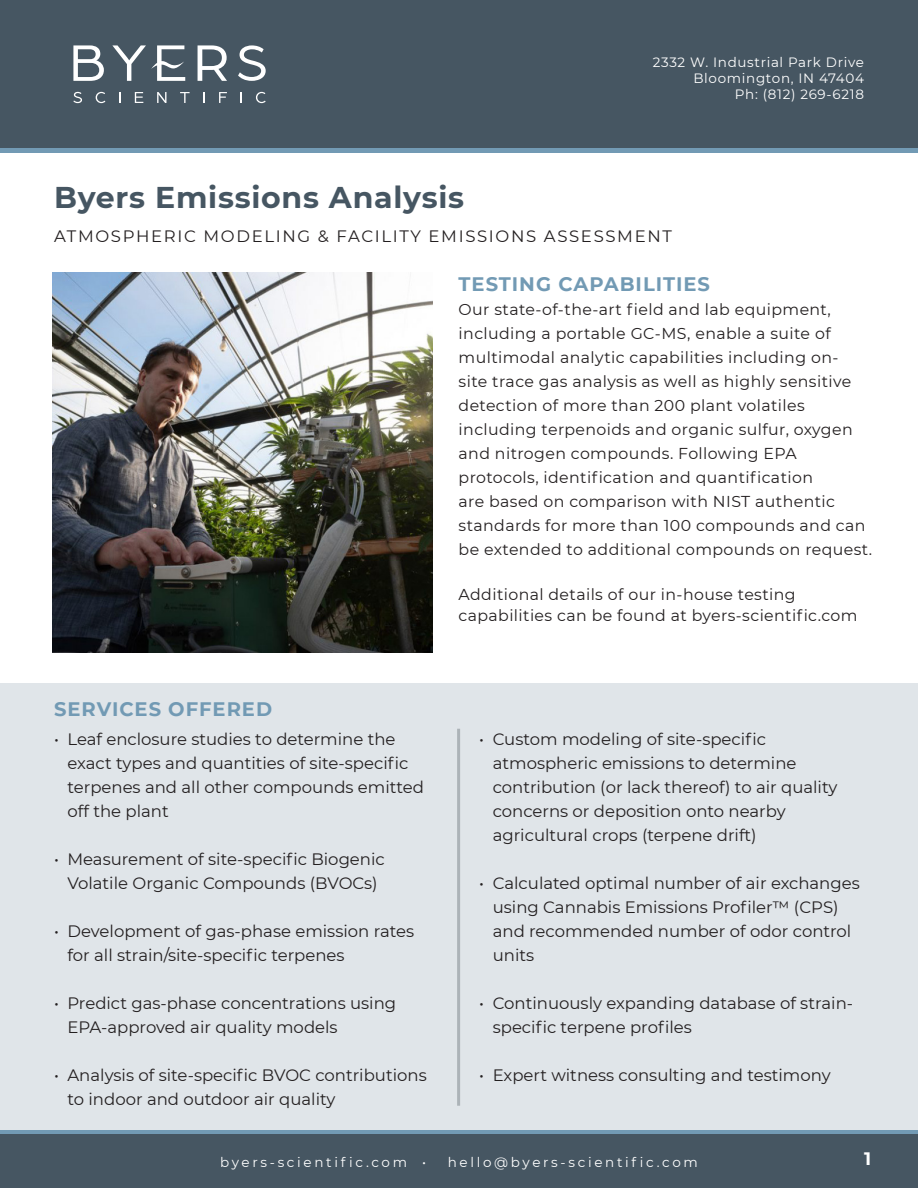
<style>
.page{position:relative;width:918px;height:1188px;background:#fff}
.page>*{position:absolute;margin:0;border:0;box-sizing:border-box;transform-origin:0 0}
.t1{font:700 30px "Montserrat";letter-spacing:.025em;color:#465662}
.Paragraph_Style_1{font:700 19.5px "Montserrat";letter-spacing:.05em;color:#729ab4}
.t2{font:700 18px "Montserrat";color:#fff}
.Paragraph_Style_1-2{font:16.5px/24px "Montserrat";color:#231f20}
.Paragraph_Style_1-3{font:16.5px "Montserrat";letter-spacing:.1em;color:#231f20}
.Paragraph_Style_1-4{font:15.75px/24px "Montserrat";letter-spacing:.025em;color:#231f20}
.t3{font:13.5px/16.2px "Montserrat";letter-spacing:.05em;color:#fff;text-align:right}
.t4{font:13.5px "Montserrat";letter-spacing:.2em;color:#fff}
</style>
<div class="page">
<div style="left:0;top:0;width:918px;height:149px;background:#465662"></div>
<svg style="left:73px;top:45px;width:31px;height:36px"></svg>
<svg style="left:198px;top:45px;width:29px;height:36px"></svg>
<svg style="left:112px;top:45px;width:73px;height:36px"></svg>
<svg style="left:238px;top:45px;width:28px;height:36px"></svg>
<svg style="left:73px;top:92px;width:9px;height:11px"></svg>
<svg style="left:96px;top:92px;width:9px;height:11px"></svg>
<svg style="left:135px;top:92px;width:8px;height:11px"></svg>
<svg style="left:157px;top:92px;width:9px;height:11px"></svg>
<svg style="left:180px;top:92px;width:10px;height:11px"></svg>
<svg style="left:203px;top:92px;width:2px;height:11px"></svg>
<svg style="left:219px;top:92px;width:8px;height:11px"></svg>
<svg style="left:240px;top:92px;width:2px;height:11px"></svg>
<svg style="left:256px;top:92px;width:10px;height:11px"></svg>
<hr style="left:0;top:1130px;width:918px;height:4px;background:#729ab4">
<div style="left:0;top:1134px;width:918px;height:54px;background:#465662"></div>
<hr style="left:0;top:149px;width:918px;height:4px;background:#729ab4">
<div style="left:0;top:683px;width:917px;height:447px;background:#e0e5e9"></div>
<hr style="left:457px;top:729px;width:3px;height:377px;background:#acb3b8">
<img style="left:53px;top:272px;width:380px;height:380px">
<p class="t1" style="left:54px;top:175px;width:412px">Byers Emissions Analysis</p>
<p class="t3" style="left:653px;top:54px;width:213px">2332 W. Industrial Park Drive<br>Bloomington, IN 47404<br>Ph: (812) 269-6218</p>
<p class="Paragraph_Style_1-3" style="left:54px;top:225px;width:619px">ATMOSPHERIC MODELING &amp; FACILITY EMISSIONS ASSESSMENT</p>
<p class="Paragraph_Style_1" style="left:54px;top:695px;width:220px">SERVICES OFFERED</p>
<p class="Paragraph_Style_1-2" style="left:68px;top:726px;width:358px;text-indent:-14px">• Leaf enclosure studies to determine the exact types and quantities of site-specific terpenes and all other compounds emitted off the plant</p>
<p class="Paragraph_Style_1-2" style="left:54px;top:846px;width:332px;text-align:center">• Measurement of site-specific Biogenic<br>Volatile Organic Compounds (BVOCs)</p>
<p class="Paragraph_Style_1-2" style="left:68px;top:918px;width:348px;text-indent:-14px">• Development of gas-phase emission rates for all strain/site-specific terpenes</p>
<p class="Paragraph_Style_1-2" style="left:68px;top:990px;width:330px;text-indent:-14px">• Predict gas-phase concentrations using<br>EPA-approved air quality models</p>
<p class="Paragraph_Style_1-2" style="left:68px;top:1062px;width:361px;text-indent:-14px">• Analysis of site-specific BVOC contributions to indoor and outdoor air quality</p>
<p class="Paragraph_Style_1" style="left:459px;top:270px;width:253px">TESTING CAPABILITIES</p>
<p class="Paragraph_Style_1-4" style="left:459px;top:297px;width:415px">Our state-of-the-art field and lab equipment, including a portable GC-MS, enable a suite of multimodal analytic capabilities including on-<br>site trace gas analysis as well as highly sensitive detection of more than 200 plant volatiles including terpenoids and organic sulfur, oxygen and nitrogen compounds. Following EPA protocols, identification and quantification<br>are based on comparison with NIST authentic standards for more than 100 compounds and can be extended to additional compounds on request.</p>
<p class="Paragraph_Style_1-4" style="left:459px;top:583px;width:400px;line-height:21px">Additional details of our in-house testing capabilities can be found at byers-scientific.com</p>
<p class="Paragraph_Style_1-2" style="left:493px;top:726px;width:346px;text-indent:-14px">• Custom modeling of site-specific atmospheric emissions to determine contribution (or lack thereof) to air quality concerns or deposition onto nearby agricultural crops (terpene drift)</p>
<p class="Paragraph_Style_1-2" style="left:493px;top:870px;width:369px;text-indent:-14px">• Calculated optimal number of air exchanges using Cannabis Emissions Profiler™ (CPS) and recommended number of odor control units</p>
<p class="Paragraph_Style_1-2" style="left:493px;top:990px;width:362px;text-indent:-14px">• Continuously expanding database of strain&shy;specific terpene profiles</p>
<p class="Paragraph_Style_1-2" style="left:479px;top:1062px;width:353px">• Expert witness consulting and testimony</p>
<p class="t4" style="left:220px;top:1153px;width:208px">byers-scientific.com •</p>
<p class="t4" style="left:448px;top:1153px;width:252px">hello@byers-scientific.com</p>
<p class="t2" style="left:864px;top:1146px;width:9px">1</p>
</div>
